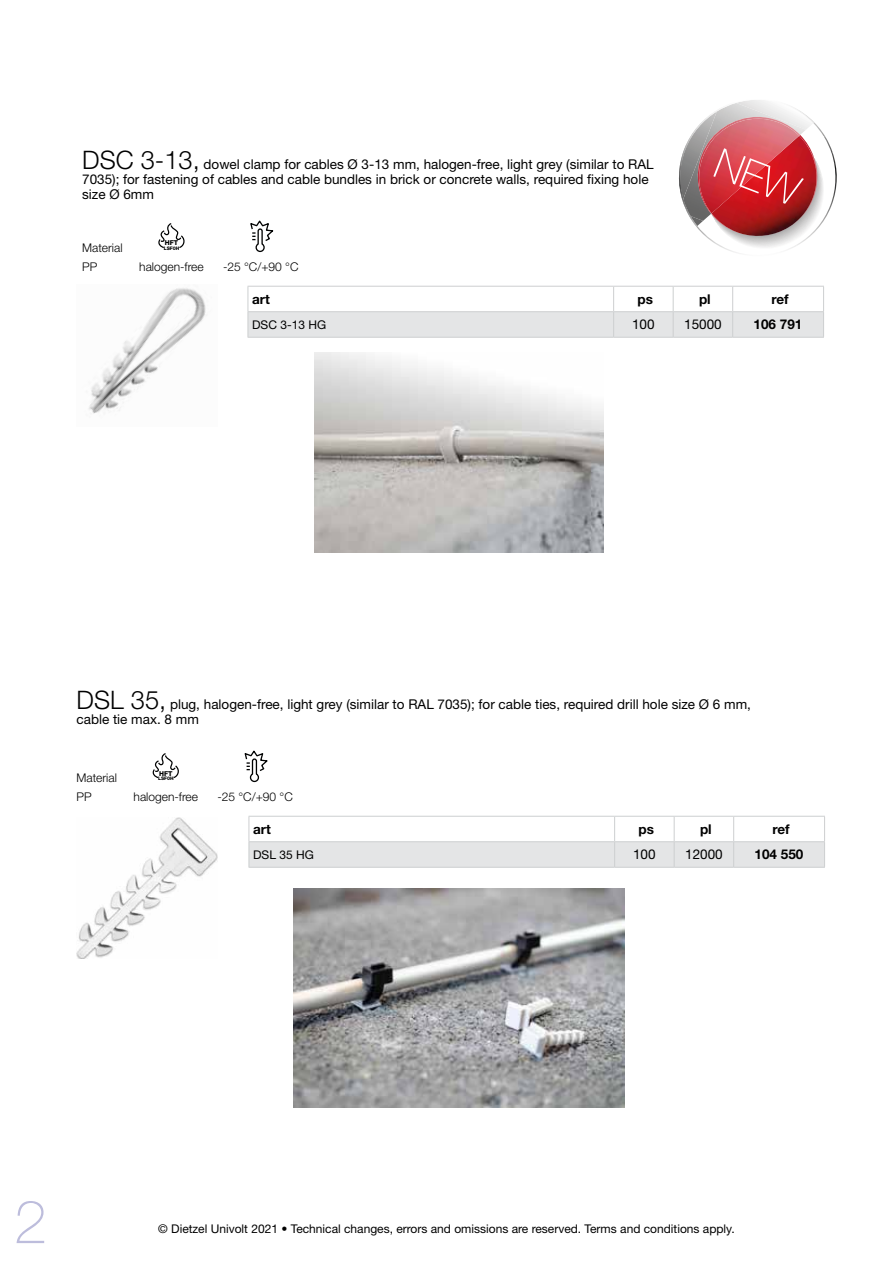
<style>
.page{position:relative;width:893px;height:1263px;background:#fff}
.page>*{position:absolute;margin:0;border:0;box-sizing:border-box;transform-origin:0 0}
.t1{font:100 60px "Helvetica Neue LT Pro";color:#bdbddc}
.t2{font:13.5px/15px "Helvetica Neue LT Pro";color:#000}
.t3{font:700 13.5px "Helvetica Neue LT Pro";color:#000}
.t4{font:12px "Helvetica Neue LT Pro";color:#000}
.t5{font:300 12px "Helvetica Neue LT Pro";color:#000}
.t6{font:800 6.75px "Helvetica Neue";color:#010202}
.t7{font:800 4.8px "Helvetica Neue";color:#010202}
.s1{font-weight:300;font-size:25.5px}
</style>
<div class="page">
<svg style="left:158px;top:223px;width:27px;height:25px"></svg>
<svg style="left:250px;top:220px;width:24px;height:32px"></svg>
<hr style="left:248px;top:286px;width:366px;height:1px;background:#cdcfd0">
<hr style="left:614px;top:286px;width:59px;height:1px;background:#cdcfd0">
<hr style="left:673px;top:286px;width:60px;height:1px;background:#cdcfd0">
<hr style="left:733px;top:286px;width:91px;height:1px;background:#cdcfd0">
<hr style="left:248px;top:337px;width:366px;height:1px;background:#cdcfd0">
<hr style="left:614px;top:337px;width:59px;height:1px;background:#cdcfd0">
<hr style="left:673px;top:337px;width:60px;height:1px;background:#cdcfd0">
<hr style="left:733px;top:337px;width:91px;height:1px;background:#cdcfd0">
<svg style="left:248px;top:287px;width:576px;height:50px"></svg>
<svg style="left:152px;top:753px;width:27px;height:25px"></svg>
<svg style="left:244px;top:750px;width:24px;height:32px"></svg>
<hr style="left:249px;top:816px;width:366px;height:1px;background:#cdcfd0">
<hr style="left:615px;top:816px;width:59px;height:1px;background:#cdcfd0">
<hr style="left:674px;top:816px;width:60px;height:1px;background:#cdcfd0">
<hr style="left:734px;top:816px;width:91px;height:1px;background:#cdcfd0">
<hr style="left:249px;top:867px;width:366px;height:1px;background:#cdcfd0">
<hr style="left:615px;top:867px;width:59px;height:1px;background:#cdcfd0">
<hr style="left:674px;top:867px;width:60px;height:1px;background:#cdcfd0">
<hr style="left:734px;top:867px;width:91px;height:1px;background:#cdcfd0">
<svg style="left:249px;top:817px;width:576px;height:50px"></svg>
<img style="left:294px;top:889px;width:330px;height:219px">
<img style="left:77px;top:817px;width:141px;height:142px">
<img style="left:88px;top:288px;width:118px;height:126px">
<img style="left:315px;top:353px;width:289px;height:200px">
<svg style="left:679px;top:100px;width:158px;height:153px"></svg>
<p class="t2" style="left:82px;top:156px;width:573px"><span class="s1">DSC 3-13,</span> dowel clamp for cables Ø 3-13 mm, halogen-free, light grey (similar to RAL<br>7035); for fastening of cables and cable bundles in brick or concrete walls, required fixing hole size Ø 6mm</p>
<p class="t5" style="left:82px;top:240px;width:42px">Material</p>
<p class="t6" style="left:165px;top:239px;width:15px">HFT</p>
<p class="t7" style="left:164px;top:245px;width:17px">LSF0H</p>
<p class="t5" style="left:82px;top:260px;width:17px">PP</p>
<p class="t5" style="left:139px;top:260px;width:66px">halogen-free</p>
<p class="t5" style="left:223px;top:260px;width:77px">-25 °C/+90 °C</p>
<p class="t3" style="left:252px;top:291px;width:19px">art</p>
<p class="t3" style="left:638px;top:291px;width:17px">ps</p>
<p class="t3" style="left:699px;top:291px;width:13px">pl</p>
<p class="t3" style="left:771px;top:291px;width:19px">ref</p>
<p class="t4" style="left:252px;top:317px;width:76px">DSC 3-13 HG</p>
<p class="t2" style="left:632px;top:317px;width:24px">100</p>
<p class="t2" style="left:684px;top:317px;width:39px">15000</p>
<p class="t3" style="left:754px;top:316px;width:50px">106 791</p>
<p class="t2" style="left:77px;top:697px;width:676px"><span class="s1">DSL 35,</span> plug, halogen-free, light grey (similar to RAL 7035); for cable ties, required drill hole size Ø 6 mm, cable tie max. 8 mm</p>
<p class="t5" style="left:77px;top:770px;width:42px">Material</p>
<p class="t6" style="left:159px;top:769px;width:15px">HFT</p>
<p class="t7" style="left:158px;top:775px;width:17px">LSF0H</p>
<p class="t5" style="left:77px;top:790px;width:17px">PP</p>
<p class="t5" style="left:134px;top:790px;width:66px">halogen-free</p>
<p class="t5" style="left:217px;top:790px;width:77px">-25 °C/+90 °C</p>
<p class="t3" style="left:253px;top:821px;width:19px">art</p>
<p class="t3" style="left:639px;top:821px;width:17px">ps</p>
<p class="t3" style="left:700px;top:821px;width:13px">pl</p>
<p class="t3" style="left:772px;top:821px;width:19px">ref</p>
<p class="t4" style="left:253px;top:847px;width:62px">DSL 35 HG</p>
<p class="t2" style="left:633px;top:847px;width:24px">100</p>
<p class="t2" style="left:685px;top:847px;width:39px">12000</p>
<p class="t3" style="left:755px;top:846px;width:50px">104 550</p>
<h1 class="t1" style="left:14px;top:1186px;width:35px">2</h1>
<p class="t4" style="left:158px;top:1221px;width:578px">© Dietzel Univolt 2021 • Technical changes, errors and omissions are reserved. Terms and conditions apply.</p>
</div>
